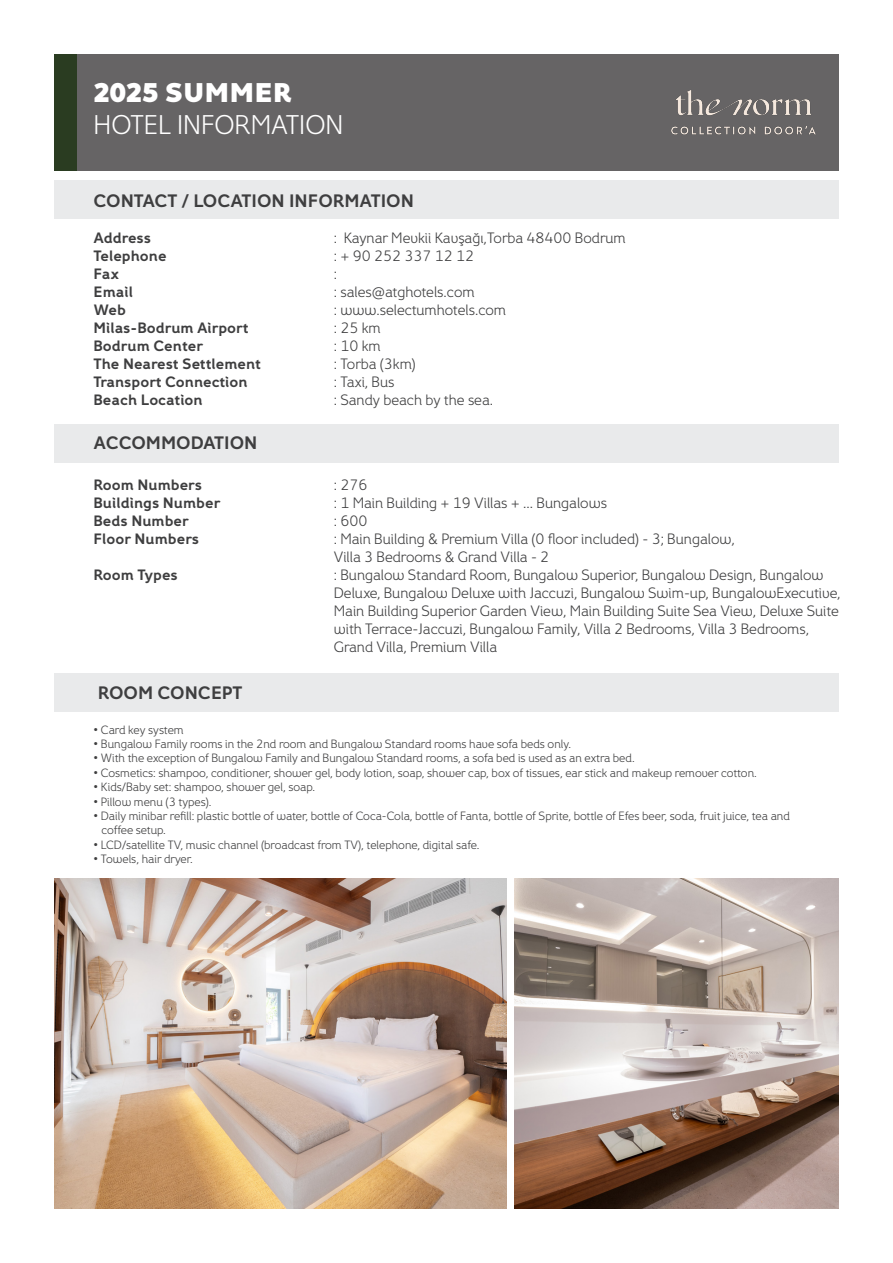
<style>
.page{position:relative;width:893px;height:1263px;background:#fff}
.page>*{position:absolute;margin:0;border:0;box-sizing:border-box;transform-origin:0 0}
.t1{font:27px "Fox Grotesque Pro Lt";color:#fff}
.t2{font:800 27px "Fox Grotesque Pro";color:#fff}
.t3{font:700 18px "Fox Grotesque Pro";color:#3e3e3f}
.t4{font:15px/18px "Fox Grotesque Pro Lt";color:#3e3e3f}
.t5{font:700 15px "Fox Grotesque Pro";color:#3e3e3f}
.t6{font:12px "Fox Grotesque Pro Lt";color:#3e3e3f}
</style>
<div class="page">
<div style="left:54px;top:181px;width:785px;height:38px;background:#e9eaeb"></div>
<div style="left:54px;top:424px;width:785px;height:38px;background:#e9eaeb"></div>
<div style="left:54px;top:674px;width:785px;height:38px;background:#e9eaeb"></div>
<div style="left:77px;top:54px;width:762px;height:116px;background:#666465"></div>
<div style="left:54px;top:54px;width:23px;height:116px;background:#2a3c21"></div>
<img style="left:54px;top:878px;width:452px;height:331px">
<img style="left:514px;top:878px;width:325px;height:331px">
<img style="left:671px;top:90px;width:145px;height:45px">
<p class="t2" style="left:94px;top:75px;width:200px">2025 SUMMER</p>
<p class="t1" style="left:94px;top:109px;width:251px">HOTEL INFORMATION</p>
<p class="t3" style="left:94px;top:190px;width:322px">CONTACT / LOCATION INFORMATION</p>
<p class="t5" style="left:94px;top:229px;width:59px">Address</p>
<p class="t5" style="left:94px;top:247px;width:75px">Telephone</p>
<p class="t5" style="left:94px;top:265px;width:27px">Fax</p>
<p class="t5" style="left:94px;top:283px;width:41px">Email</p>
<p class="t5" style="left:94px;top:301px;width:34px">Web</p>
<p class="t5" style="left:94px;top:319px;width:156px">Milas-Bodrum Airport</p>
<p class="t5" style="left:94px;top:337px;width:111px">Bodrum Center</p>
<p class="t5" style="left:94px;top:355px;width:169px">The Nearest Settlement</p>
<p class="t5" style="left:94px;top:373px;width:156px">Transport Connection</p>
<p class="t5" style="left:94px;top:391px;width:111px">Beach Location</p>
<p class="t3" style="left:94px;top:431px;width:165px">ACCOMMODATION</p>
<p class="t5" style="left:94px;top:475px;width:110px">Room Numbers</p>
<p class="t5" style="left:94px;top:493px;width:128px">Buildings Number</p>
<p class="t5" style="left:94px;top:511px;width:97px">Beds Number</p>
<p class="t5" style="left:94px;top:529px;width:107px">Floor Numbers</p>
<p class="t5" style="left:94px;top:565px;width:86px">Room Types</p>
<p class="t3" style="left:98px;top:682px;width:146px">ROOM CONCEPT</p>
<p class="t4" style="left:334px;top:229px;width:293px">: Kaynar Mevkii Kavşağı,Torba 48400 Bodrum</p>
<p class="t4" style="left:334px;top:247px;width:142px">: + 90 252 337 12 12 :<br>: sales@atghotels.com</p>
<p class="t4" style="left:334px;top:301px;width:174px">: www.selectumhotels.com</p>
<p class="t4" style="left:334px;top:319px;width:83px">: 25 km<br>: 10 km<br>: Torba (3km)</p>
<p class="t4" style="left:334px;top:373px;width:62px">: Taxi, Bus</p>
<p class="t4" style="left:334px;top:391px;width:161px">: Sandy beach by the sea.</p>
<p class="t4" style="left:334px;top:475px;width:35px">: 276</p>
<p class="t4" style="left:334px;top:493px;width:275px">: 1 Main Building + 19 Villas + … Bungalows</p>
<p class="t4" style="left:334px;top:511px;width:35px">: 600</p>
<p class="t4" style="left:334px;top:529px;width:403px">: Main Building &amp; Premium Villa (0 floor included) - 3; Bungalow,</p>
<p class="t4" style="left:334px;top:547px;width:217px">Villa 3 Bedrooms &amp; Grand Villa - 2</p>
<p class="t4" style="left:334px;top:565px;width:508px">: Bungalow Standard Room, Bungalow Superior, Bungalow Design, Bungalow Deluxe, Bungalow Deluxe with Jaccuzi, Bungalow Swim-up, BungalowExecutive, Main Building Superior Garden View, Main Building Suite Sea View, Deluxe Suite with Terrace-Jaccuzi, Bungalow Family, Villa 2 Bedrooms, Villa 3 Bedrooms,</p>
<p class="t4" style="left:334px;top:637px;width:165px">Grand Villa, Premium Villa</p>
<p class="t6" style="left:94px;top:722px;width:92px">• Card key system</p>
<p class="t6" style="left:94px;top:737px;width:479px">• Bungalow Family rooms in the 2nd room and Bungalow Standard rooms have sofa beds only.</p>
<p class="t6" style="left:94px;top:751px;width:543px">• With the exception of Bungalow Family and Bungalow Standard rooms, a sofa bed is used as an extra bed.</p>
<p class="t6" style="left:94px;top:766px;width:665px">• Cosmetics: shampoo, conditioner, shower gel, body lotion, soap, shower cap, box of tissues, ear stick and makeup remover cotton.</p>
<p class="t6" style="left:94px;top:780px;width:223px">• Kids/Baby set: shampoo, shower gel, soap.</p>
<p class="t6" style="left:94px;top:794px;width:119px">• Pillow menu (3 types).</p>
<p class="t6" style="left:94px;top:809px;width:698px">• Daily minibar refill: plastic bottle of water, bottle of Coca-Cola, bottle of Fanta, bottle of Sprite, bottle of Efes beer, soda, fruit juice, tea and</p>
<p class="t6" style="left:101px;top:823px;width:66px">coffee setup.</p>
<p class="t6" style="left:94px;top:838px;width:387px">• LCD/satellite TV, music channel (broadcast from TV), telephone, digital safe.</p>
<p class="t6" style="left:94px;top:852px;width:101px">• Towels, hair dryer.</p>
</div>
